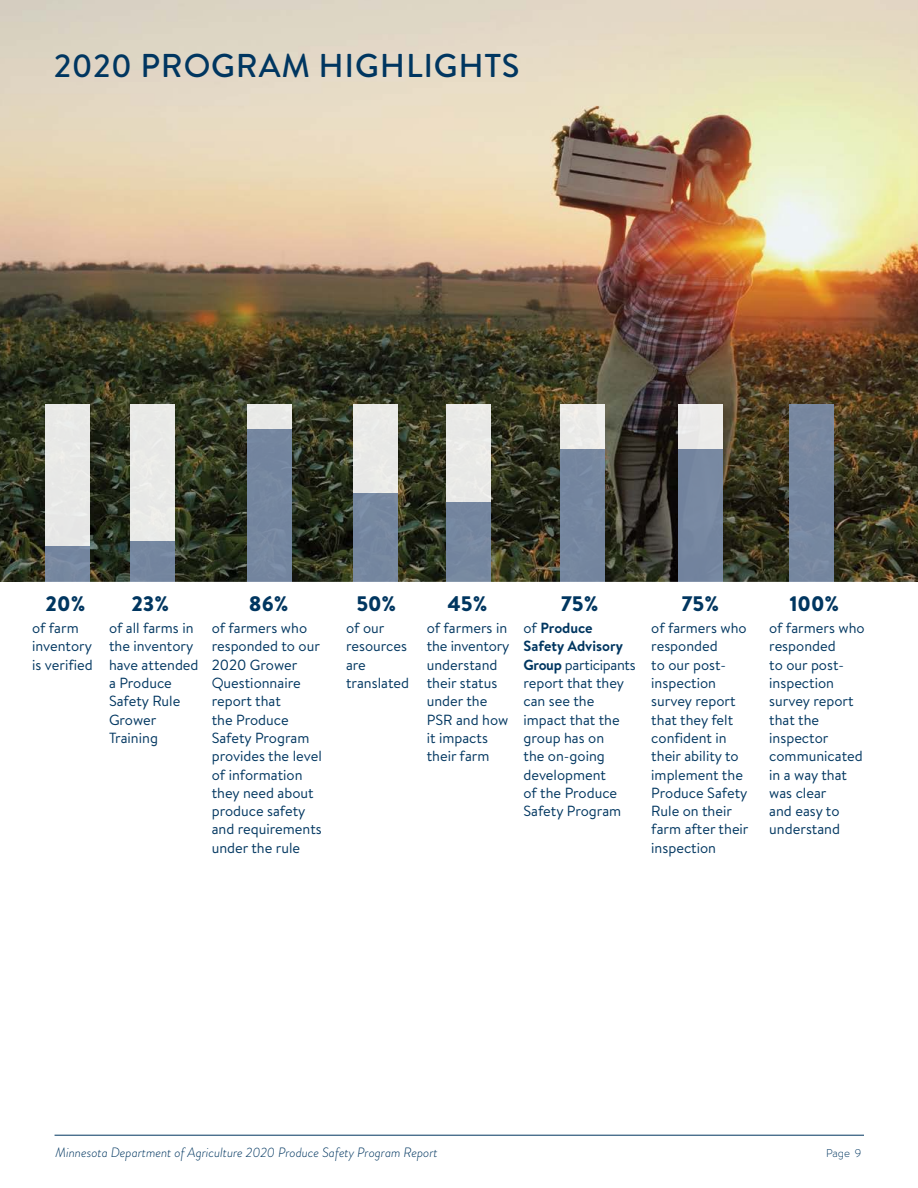
<style>
.page{position:relative;width:918px;height:1188px;background:#fff}
.page>*{position:absolute;margin:0;border:0;box-sizing:border-box;transform-origin:0 0}
.p1_10_3{font:500 33px "Brandon Grotesque";letter-spacing:.025em;color:#003660}
.P_1_10_3_intro{font:900 21px "Brandon Text";color:#003660}
.p_in_table{font:14.7px/18.3px "Brandon Text";color:#003660}
.t1{font:italic 300 13.5px "Brandon Grotesque";color:#003660}
.t2{font:300 11.25px "Brandon Text";color:#003660}
.s1{font-weight:700}
</style>
<div class="page">
<hr style="left:55px;top:1135px;width:809px;height:1px;background:#003660">
<img style="left:0;top:0;width:918px;height:582px">
<div style="left:131px;top:405px;width:44px;height:177px;background:#e9eae7"></div>
<div style="left:131px;top:541px;width:44px;height:41px;background:#74869f"></div>
<div style="left:354px;top:405px;width:44px;height:177px;background:#e9e9e7"></div>
<div style="left:354px;top:493px;width:44px;height:89px;background:#75879f"></div>
<div style="left:248px;top:405px;width:44px;height:177px;background:#e8e9e7"></div>
<div style="left:248px;top:430px;width:44px;height:152px;background:#74869f"></div>
<div style="left:447px;top:405px;width:44px;height:177px;background:#e9e9e7"></div>
<div style="left:447px;top:502px;width:44px;height:80px;background:#7587a0"></div>
<div style="left:561px;top:405px;width:44px;height:177px;background:#ebebe8"></div>
<div style="left:561px;top:449px;width:44px;height:133px;background:#75869f"></div>
<div style="left:678px;top:405px;width:45px;height:177px;background:#ecebe9"></div>
<div style="left:678px;top:449px;width:45px;height:133px;background:#7787a1"></div>
<div style="left:46px;top:405px;width:44px;height:177px;background:#e8e8e7"></div>
<div style="left:46px;top:547px;width:44px;height:35px;background:#7687a0"></div>
<div style="left:789px;top:405px;width:45px;height:177px;background:#76879f"></div>
<p class="p1_10_3" style="left:54px;top:43px;width:467px">2020 PROGRAM HIGHLIGHTS</p>
<p class="P_1_10_3_intro" style="left:46px;top:589px;width:41px">20%</p>
<p class="P_1_10_3_intro" style="left:131px;top:589px;width:39px">23%</p>
<p class="P_1_10_3_intro" style="left:249px;top:589px;width:41px">86%</p>
<p class="P_1_10_3_intro" style="left:356px;top:589px;width:42px">50%</p>
<p class="P_1_10_3_intro" style="left:447px;top:589px;width:42px">45%</p>
<p class="P_1_10_3_intro" style="left:561px;top:589px;width:39px">75%</p>
<p class="P_1_10_3_intro" style="left:681px;top:589px;width:39px">75%</p>
<p class="P_1_10_3_intro" style="left:789px;top:589px;width:51px">100%</p>
<p class="p_in_table" style="left:32px;top:618px;width:62px">of farm inventory is verified</p>
<p class="p_in_table" style="left:109px;top:618px;width:91px">of all farms in the inventory have attended a Produce<br>Safety Rule<br>Grower<br>Training</p>
<p class="p_in_table" style="left:212px;top:618px;width:112px">of farmers who responded to our<br>2020 Grower<br>Questionnaire report that<br>the Produce<br>Safety Program provides the level of information they need about produce safety and requirements under the rule</p>
<p class="p_in_table" style="left:346px;top:618px;width:65px">of our resources are translated</p>
<p class="p_in_table" style="left:427px;top:618px;width:84px">of farmers in the inventory understand their status under the<br>PSR and how it impacts their farm</p>
<p class="p_in_table" style="left:524px;top:618px;width:114px">of <span class="s1">Produce<br>Safety Advisory<br>Group</span> participants report that they can see the impact that the group has on<br>the on-going development<br>of the Produce<br>Safety Program</p>
<p class="p_in_table" style="left:651px;top:618px;width:99px">of farmers who responded<br>to our post&shy;inspection survey report that they felt confident in their ability to implement the<br>Produce Safety<br>Rule on their farm after their inspection</p>
<p class="p_in_table" style="left:769px;top:618px;width:97px">of farmers who responded<br>to our post&shy;inspection survey report that the inspector communicated in a way that was clear<br>and easy to understand</p>
<p class="t1" style="left:56px;top:1144px;width:384px">Minnesota Department of Agriculture 2020 Produce Safety Program Report</p>
<p class="t2" style="left:826px;top:1145px;width:37px">Page 9</p>
</div>
